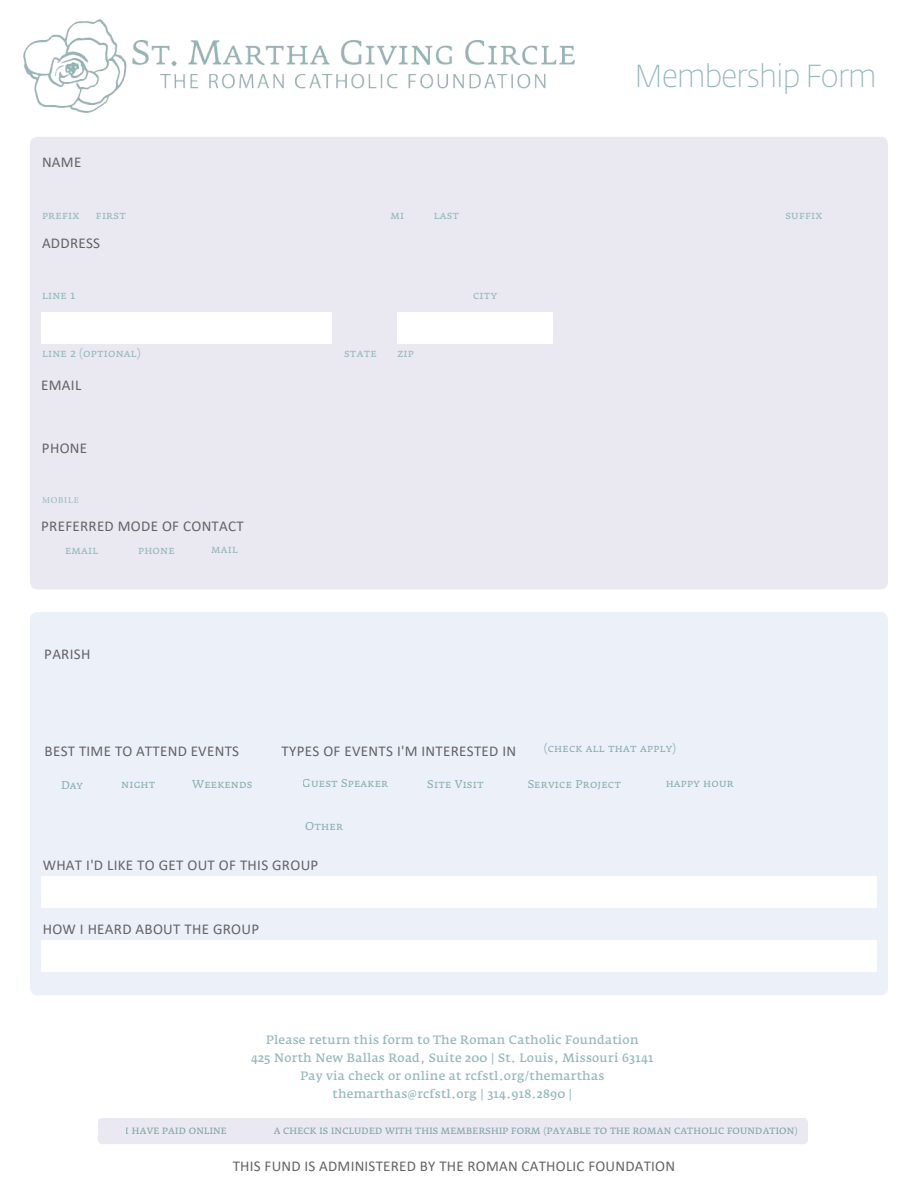
<style>
.page{position:relative;width:918px;height:1188px;background:#fff}
.page>*{position:absolute;margin:0;border:0;box-sizing:border-box;transform-origin:0 0}
.t1{font:100 31.5px "Fe Sa Dis";color:#94b8bb}
.t2{font:15px "Calibri";letter-spacing:.02em;color:#636366}
.t3{font:12px/18px "Fedra Serif A Pro";letter-spacing:.02em;color:#94b8bb;text-align:center}
.t4{font:11.25px "Fedra Serif A Std";letter-spacing:.02em;color:#94b8bb}
.t5{font:9px "Fedra Serif A Pro";letter-spacing:.025em;color:#94b8bb}
.t6{font:9px "Minion Pro";letter-spacing:.085em;color:#94b8bb}
</style>
<div class="page">
<div style="left:30px;top:137px;width:858px;height:452px;background:#eae8f0;border-radius:8px"></div>
<div style="left:98px;top:1118px;width:710px;height:26px;background:#eae8f0;border-radius:5px"></div>
<div style="left:30px;top:612px;width:858px;height:383px;background:#ecf0f8;border-radius:8px"></div>
<img style="left:23px;top:19px;width:551px;height:94px">
<div style="left:41px;top:312px;width:291px;height:32px;background:#fff"></div>
<div style="left:397px;top:312px;width:156px;height:32px;background:#fff"></div>
<div style="left:41px;top:876px;width:836px;height:32px;background:#fff"></div>
<div style="left:41px;top:940px;width:836px;height:32px;background:#fff"></div>
<h1 class="t1" style="left:635px;top:58px;width:243px">Membership Form</h1>
<p class="t2" style="left:42px;top:152px;width:41px">NAME</p>
<p class="t4" style="left:42px;top:208px;width:39px">prefix</p>
<p class="t4" style="left:96px;top:208px;width:32px">first</p>
<p class="t4" style="left:390px;top:208px;width:15px">mi</p>
<p class="t4" style="left:434px;top:208px;width:27px">last</p>
<p class="t4" style="left:785px;top:208px;width:38px">suffix</p>
<p class="t2" style="left:42px;top:233px;width:60px">ADDRESS</p>
<p class="t4" style="left:42px;top:288px;width:35px">line 1</p>
<p class="t4" style="left:42px;top:346px;width:100px">line 2 (optional)</p>
<p class="t4" style="left:397px;top:346px;width:18px">zip</p>
<p class="t4" style="left:344px;top:346px;width:34px">state</p>
<p class="t2" style="left:41px;top:375px;width:42px">EMAIL</p>
<p class="t2" style="left:42px;top:438px;width:47px">PHONE</p>
<p class="t6" style="left:42px;top:494px;width:38px">MOBILE</p>
<p class="t2" style="left:41px;top:515px;width:204px">PREFERRED MODE OF CONTACT</p>
<p class="t4" style="left:65px;top:543px;width:35px">email</p>
<p class="t4" style="left:138px;top:543px;width:38px">phone</p>
<p class="t4" style="left:211px;top:542px;width:28px">mail</p>
<p class="t4" style="left:473px;top:288px;width:26px">city</p>
<p class="t2" style="left:44px;top:644px;width:48px">PARISH</p>
<p class="t2" style="left:45px;top:741px;width:196px">BEST TIME TO ATTEND EVENTS</p>
<p class="t2" style="left:282px;top:741px;width:236px">TYPES OF EVENTS I'M INTERESTED IN</p>
<p class="t4" style="left:544px;top:741px;width:133px">(check all that apply)</p>
<p class="t4" style="left:61px;top:778px;width:23px">Day</p>
<p class="t4" style="left:303px;top:775px;width:87px">Guest Speaker</p>
<p class="t4" style="left:192px;top:777px;width:62px">Weekends</p>
<p class="t4" style="left:121px;top:777px;width:36px">night</p>
<p class="t4" style="left:305px;top:819px;width:39px">Other</p>
<p class="t2" style="left:43px;top:855px;width:277px">WHAT I'D LIKE TO GET OUT OF THIS GROUP</p>
<p class="t2" style="left:43px;top:919px;width:218px">HOW I HEARD ABOUT THE GROUP</p>
<p class="t4" style="left:427px;top:777px;width:58px">Site Visit</p>
<p class="t4" style="left:528px;top:777px;width:95px">Service Project</p>
<p class="t4" style="left:666px;top:775px;width:70px">happy hour</p>
<p class="t3" style="left:251px;top:1030px;width:404px">Please return this form to The Roman Catholic Foundation<br>425 North New Ballas Road, Suite 200 | St. Louis, Missouri 63141<br>Pay via check or online at rcfstl.org/themarthas themarthas@rcfstl.org | 314.918.2890 |</p>
<p class="t5" style="left:126px;top:1125px;width:102px">I HAVE PAID ONLINE</p>
<p class="t5" style="left:274px;top:1126px;width:526px">A CHECK IS INCLUDED WITH THIS MEMBERSHIP FORM (PAYABLE TO THE ROMAN CATHOLIC FOUNDATION)</p>
<p class="t2" style="left:233px;top:1156px;width:444px">THIS FUND IS ADMINISTERED BY THE ROMAN CATHOLIC FOUNDATION</p>
</div>
